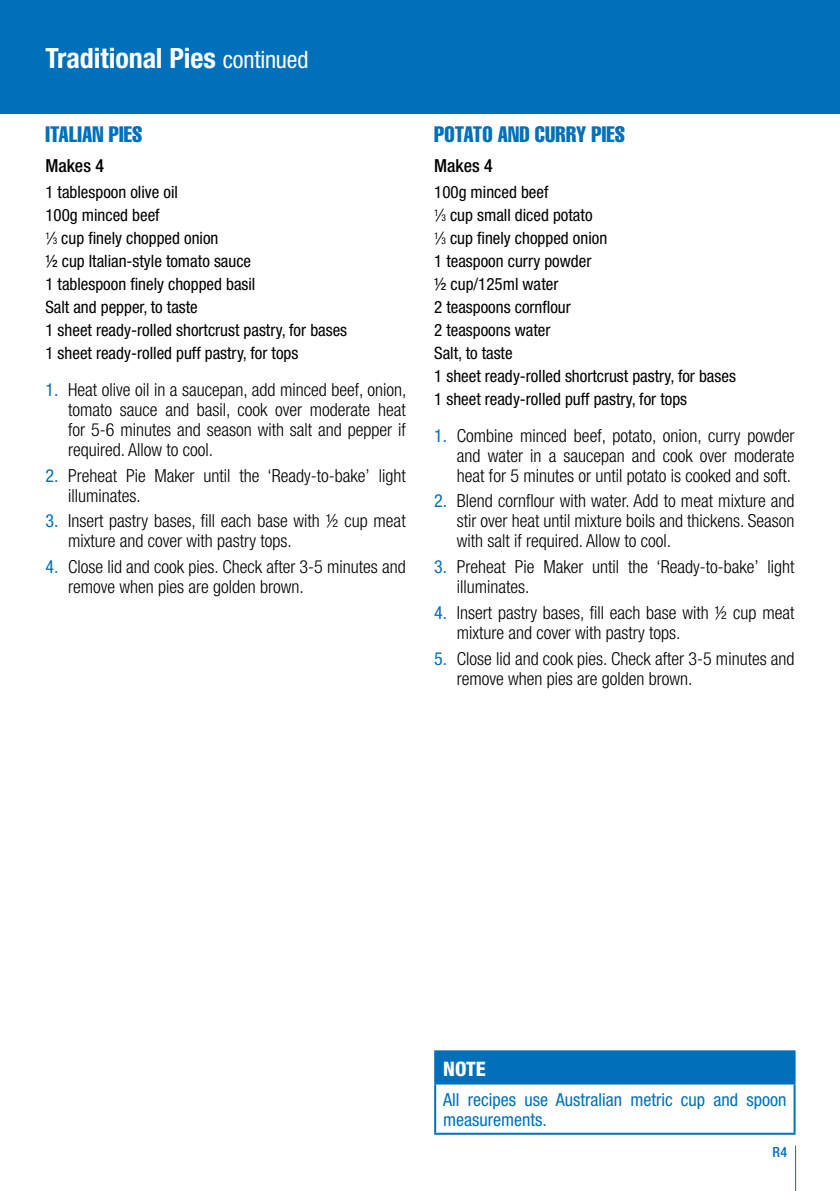
<style>
.page{position:relative;width:840px;height:1191px;background:#fff}
.page>*{position:absolute;margin:0;border:0;box-sizing:border-box;transform-origin:0 0}
.t1{font:700 condensed 28px "Helvetica Neue";letter-spacing:-.005em;color:#fff}
.t2{font:extra-condensed 22px "Helvetica";letter-spacing:.01em;color:#0070ba}
.t3{font:800 condensed 20px "Helvetica Neue";color:#fff}
.t4{font:300 condensed 18px/20px "Helvetica Neue";color:#000}
.t5{font:condensed 18px/20px "Helvetica Neue";color:#0070ba}
.t6{font:500 condensed 18px "Helvetica Neue";color:#000}
.t7{font:condensed 17px/23px "Helvetica Neue";color:#000}
.t8{font:500 condensed 14px "Helvetica Neue";color:#0070ba}
.s1{font-weight:400;font-size:24px}
.s2{font-size:9.4px}
.s3{font-weight:400;color:#0070ba}
</style>
<div class="page">
<hr style="left:794px;top:1145px;width:1px;height:46px;background:#0070ba">
<div style="left:0;top:0;width:839px;height:113px;background:#0070ba"></div>
<div style="left:435px;top:1051px;width:359px;height:32px;background:#0070ba"></div>
<hr style="left:434px;top:1132px;width:361px;height:2px;background:#0070ba">
<hr style="left:434px;top:1050px;width:361px;height:2px;background:#0070ba">
<hr style="left:434px;top:1052px;width:2px;height:30px;background:#0070ba">
<hr style="left:793px;top:1052px;width:2px;height:30px;background:#0070ba">
<hr style="left:434px;top:1082px;width:361px;height:2px;background:#0070ba">
<hr style="left:434px;top:1084px;width:2px;height:48px;background:#0070ba">
<hr style="left:793px;top:1084px;width:2px;height:48px;background:#0070ba">
<h1 class="t1" style="left:45px;top:41px;width:264px">Traditional Pies <span class="s1">continued</span></h1>
<p class="t2" style="left:45px;top:121px;width:98px">ITALIAN PIES</p>
<p class="t6" style="left:45px;top:155px;width:60px">Makes 4</p>
<p class="t7" style="left:45px;top:181px;width:303px">1 tablespoon olive oil<br>100g minced beef<br><sup>1</sup>⁄<span class="s2">3</span> cup finely chopped onion<br>½ cup Italian-style tomato sauce<br>1 tablespoon finely chopped basil<br>Salt and pepper, to taste<br>1 sheet ready-rolled shortcrust pastry, for bases<br>1 sheet ready-rolled puff pastry, for tops</p>
<p class="t4" style="left:68px;top:379px;width:339px;text-align:justify;text-indent:-23px"><span class="s3">1.</span> Heat olive oil in a saucepan, add minced beef, onion, tomato sauce and basil, cook over moderate heat for 5-6 minutes and season with salt and pepper if required. Allow to cool.</p>
<p class="t4" style="left:68px;top:465px;width:339px;text-indent:-23px"><span class="s3">2.</span> Preheat Pie Maker until the ‘Ready-to-bake’ light illuminates.</p>
<p class="t4" style="left:68px;top:511px;width:339px;text-indent:-23px"><span class="s3">3.</span> Insert pastry bases, fill each base with ½ cup meat mixture and cover with pastry tops.</p>
<p class="t4" style="left:68px;top:556px;width:339px;text-indent:-23px"><span class="s3">4.</span> Close lid and cook pies. Check after 3-5 minutes and remove when pies are golden brown.</p>
<p class="t2" style="left:434px;top:121px;width:192px">POTATO AND CURRY PIES</p>
<p class="t6" style="left:434px;top:155px;width:60px">Makes 4</p>
<p class="t7" style="left:434px;top:181px;width:303px">100g minced beef<br><sup>1</sup>⁄<span class="s2">3</span> cup small diced potato<br><sup>1</sup>⁄<span class="s2">3</span> cup finely chopped onion<br>1 teaspoon curry powder<br>½ cup/125ml water<br>2 teaspoons cornflour<br>2 teaspoons water<br>Salt, to taste<br>1 sheet ready-rolled shortcrust pastry, for bases<br>1 sheet ready-rolled puff pastry, for tops</p>
<p class="t4" style="left:456px;top:425px;width:339px;text-align:justify;text-indent:-23px"><span class="s3">1.</span> Combine minced beef, potato, onion, curry powder and water in a saucepan and cook over moderate heat for 5 minutes or until potato is cooked and soft.</p>
<p class="t4" style="left:456px;top:491px;width:339px;text-align:justify;text-indent:-23px"><span class="s3">2.</span> Blend cornflour with water. Add to meat mixture and stir over heat until mixture boils and thickens. Season with salt if required. Allow to cool.</p>
<p class="t4" style="left:456px;top:556px;width:339px;text-indent:-23px"><span class="s3">3.</span> Preheat Pie Maker until the ‘Ready-to-bake’ light illuminates.</p>
<p class="t4" style="left:456px;top:602px;width:339px;text-indent:-23px"><span class="s3">4.</span> Insert pastry bases, fill each base with ½ cup meat mixture and cover with pastry tops.</p>
<p class="t4" style="left:456px;top:648px;width:339px;text-indent:-23px"><span class="s3">5.</span> Close lid and cook pies. Check after 3-5 minutes and remove when pies are golden brown.</p>
<p class="t3" style="left:443px;top:1056px;width:44px">NOTE</p>
<p class="t5" style="left:443px;top:1089px;width:344px">All recipes use Australian metric cup and spoon measurements.</p>
<p class="t8" style="left:772px;top:1143px;width:16px">R4</p>
</div>
